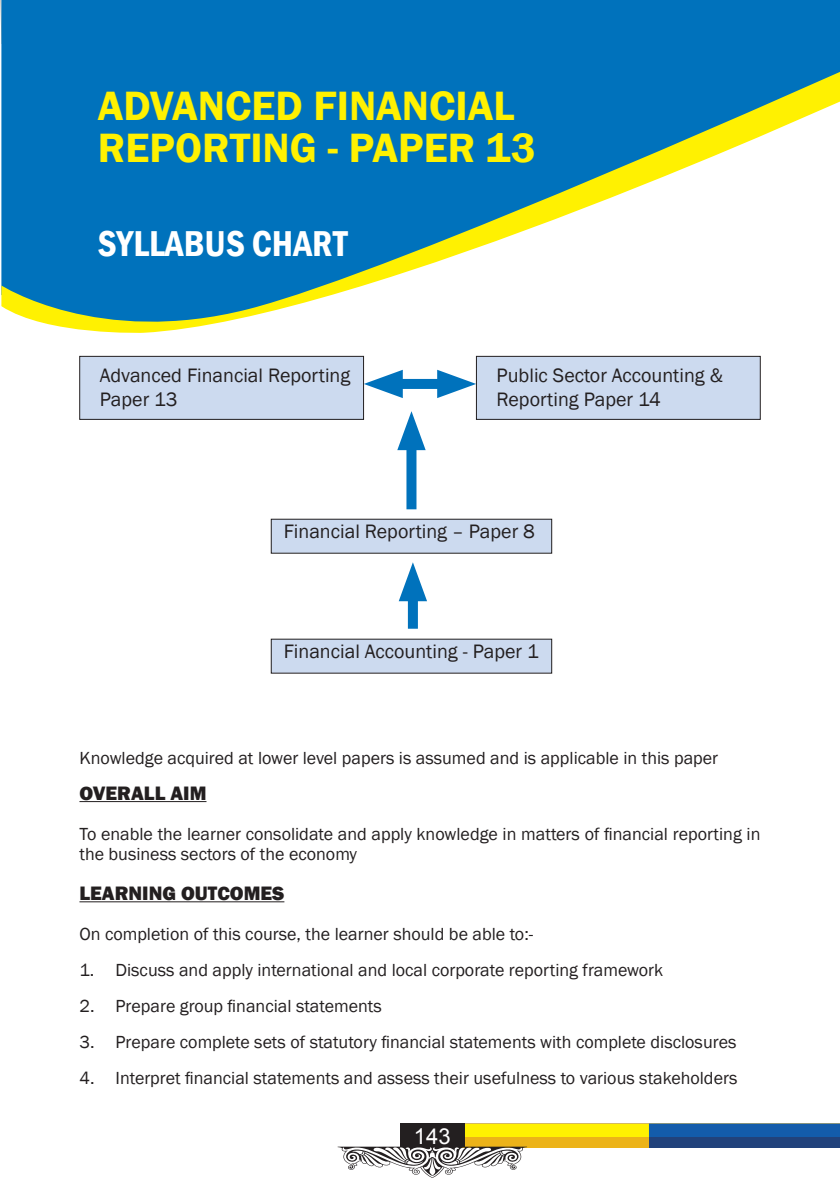
<style>
.page{position:relative;width:840px;height:1191px;background:#fff}
.page>*{position:absolute;margin:0;border:0;box-sizing:border-box;transform-origin:0 0}
.t1{font:600 42.2px/42.2px "Franklin Gothic";color:#fff101}
.t2{font:600 condensed 37px "Franklin Gothic";color:#fff}
.t3{font:22px "Arial";color:#fff}
.t4{font:20px/24px "Franklin Gothic";color:#231f20}
.t5{font:800 20px "Franklin Gothic";color:#231f20}
.t6{font:18px/20px "Franklin Gothic";color:#231f20}
</style>
<div class="page">
<svg style="left:337px;top:1123px;width:502px;height:54px"></svg>
<hr style="left:79px;top:801px;width:127px;height:1px;background:#231f20">
<hr style="left:79px;top:901px;width:205px;height:1px;background:#231f20">
<div style="left:1px;top:0;width:838px;height:64px;background:#0072bc"></div>
<svg style="left:1px;top:64px;width:838px;height:269px;fill:#0072bc"></svg>
<div style="left:80px;top:356px;width:283px;height:63px;background:#ccdaef"></div>
<div style="left:79px;top:356px;width:284px;height:63px;border:1px solid #231f20"></div>
<div style="left:476px;top:356px;width:283px;height:63px;background:#ccdaef"></div>
<div style="left:476px;top:356px;width:284px;height:63px;border:1px solid #231f20"></div>
<div style="left:271px;top:519px;width:280px;height:34px;background:#ccdaef"></div>
<div style="left:271px;top:519px;width:280px;height:34px;border:1px solid #231f20"></div>
<div style="left:271px;top:639px;width:280px;height:34px;background:#ccdaef"></div>
<div style="left:407px;top:585px;width:10px;height:43px;background:#0072bc"></div>
<svg style="left:398px;top:562px;width:29px;height:39px"></svg>
<div style="left:406px;top:434px;width:10px;height:75px;background:#0072bc"></div>
<svg style="left:397px;top:411px;width:28px;height:39px"></svg>
<div style="left:386px;top:379px;width:67px;height:10px;background:#0072bc"></div>
<svg style="left:363px;top:370px;width:39px;height:28px"></svg>
<svg style="left:437px;top:370px;width:39px;height:28px"></svg>
<h1 class="t1" style="left:98px;top:86px;width:439px">ADVANCED FINANCIAL<br>REPORTING - PAPER 13</h1>
<h2 class="t2" style="left:98px;top:218px;width:251px">SYLLABUS CHART</h2>
<p class="t4" style="left:100px;top:363px;width:252px">Advanced Financial Reporting<br>Paper 13</p>
<p class="t4" style="left:496px;top:363px;width:228px">Public Sector Accounting &amp;<br>Reporting Paper 14</p>
<p class="t4" style="left:283px;top:519px;width:252px">Financial Reporting – Paper 8</p>
<p class="t4" style="left:283px;top:639px;width:256px">Financial Accounting - Paper 1</p>
<p class="t6" style="left:79px;top:748px;width:640px">Knowledge acquired at lower level papers is assumed and is applicable in this paper</p>
<p class="t5" style="left:79px;top:780px;width:128px">OVERALL AIM</p>
<p class="t6" style="left:79px;top:824px;width:682px">To enable the learner consolidate and apply knowledge in matters of financial reporting in the business sectors of the economy</p>
<p class="t5" style="left:79px;top:880px;width:206px">LEARNING OUTCOMES</p>
<p class="t6" style="left:79px;top:924px;width:455px">On completion of this course, the learner should be able to:-</p>
<p class="t6" style="left:79px;top:960px;width:585px">1. Discuss and apply international and local corporate reporting framework</p>
<p class="t6" style="left:79px;top:996px;width:304px">2. Prepare group financial statements</p>
<p class="t6" style="left:79px;top:1032px;width:658px">3. Prepare complete sets of statutory financial statements with complete disclosures</p>
<p class="t6" style="left:79px;top:1068px;width:659px">4. Interpret financial statements and assess their usefulness to various stakeholders</p>
<p class="t3" style="left:413px;top:1121px;width:38px">143</p>
</div>
